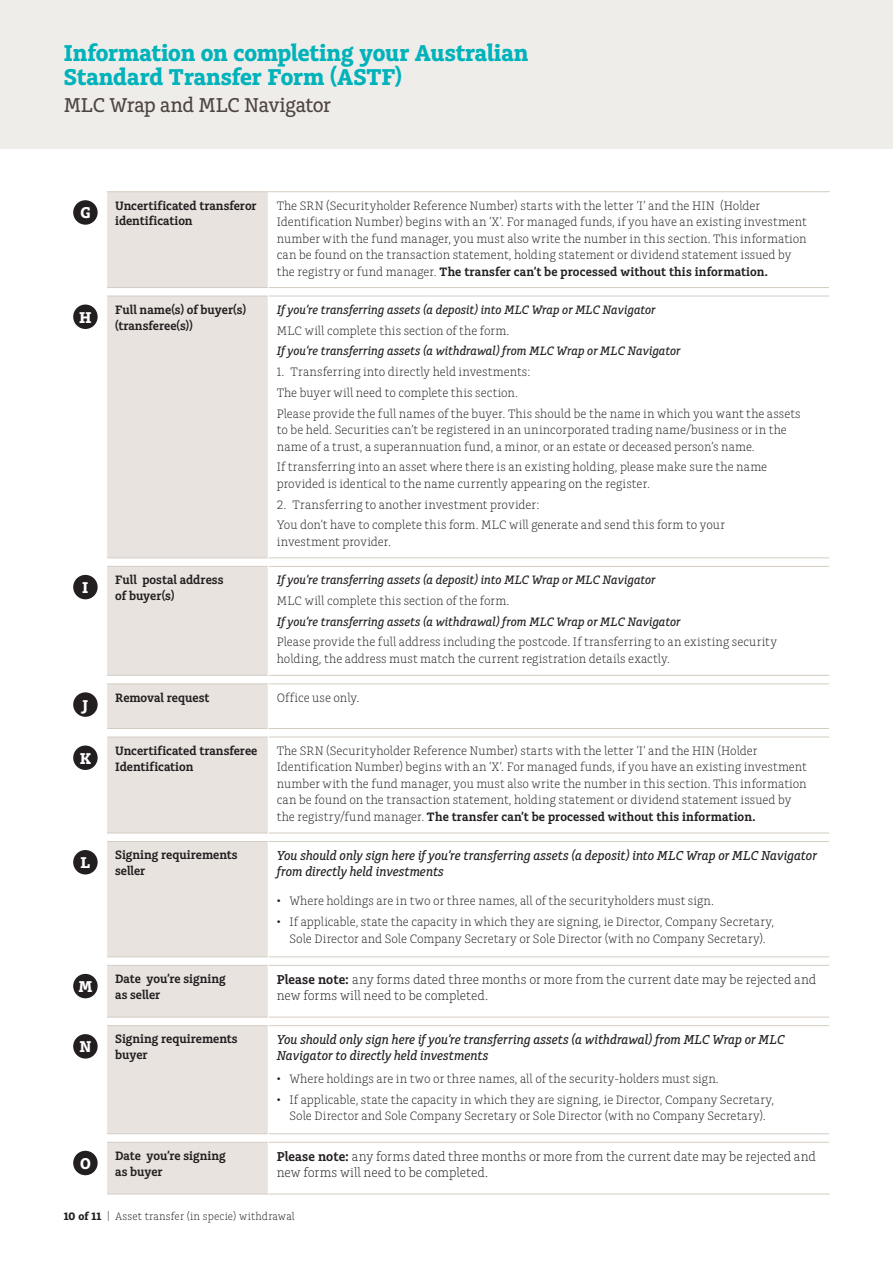
<style>
.page{position:relative;width:893px;height:1263px;background:#fff}
.page>*{position:absolute;margin:0;border:0;box-sizing:border-box;transform-origin:0 0}
.t1{font:700 24px/24px "Charlie Std";letter-spacing:-.005em;color:#00b2ba}
.t2{font:500 21px "Charlie Std";letter-spacing:-.01em;color:#4e4540}
.t3{font:700 16.35px "Charlie Std";color:#fff}
.t4{font:italic 500 13.5px/16.2px "Charlie Std";letter-spacing:-.005em;color:#231f20}
.t5{font:300 13.5px/16.2px "Charlie Std";color:#231f20}
.t6{font:300 12.75px/16.5px "Charlie Std";letter-spacing:.005em;color:#231f20}
.t7{font:600 12.75px/15.8px "Charlie Std";color:#231f20}
.t8{font:italic 500 12.75px "Charlie Std";color:#231f20}
.t9{font:300 11.25px "Charlie Std";letter-spacing:.015em;color:#231f20}
.s1{font-weight:600}
.s2{font-weight:700;font-size:11.4px}
.s3{font-size:11.4px}
</style>
<div class="page">
<div style="left:0;top:0;width:893px;height:149px;background:#efedea"></div>
<div style="left:107px;top:192px;width:161px;height:1001px;background:#e8e3df"></div>
<hr style="left:268px;top:191px;width:562px;height:1px;background:#d4cdc4">
<hr style="left:269px;top:287px;width:560px;height:1px;background:#d4cdc4">
<hr style="left:107px;top:191px;width:161px;height:1px;background:#d4cdc4">
<hr style="left:107px;top:287px;width:161px;height:1px;background:#d4cdc4">
<hr style="left:269px;top:296px;width:560px;height:1px;background:#d4cdc4">
<hr style="left:269px;top:557px;width:560px;height:1px;background:#d4cdc4">
<hr style="left:107px;top:296px;width:161px;height:1px;background:#d4cdc4">
<hr style="left:107px;top:557px;width:161px;height:1px;background:#d4cdc4">
<hr style="left:107px;top:566px;width:161px;height:1px;background:#d4cdc4">
<hr style="left:269px;top:566px;width:560px;height:1px;background:#d4cdc4">
<hr style="left:107px;top:675px;width:161px;height:1px;background:#d4cdc4">
<hr style="left:269px;top:675px;width:560px;height:1px;background:#d4cdc4">
<hr style="left:107px;top:683px;width:161px;height:1px;background:#d4cdc4">
<hr style="left:107px;top:728px;width:161px;height:1px;background:#d4cdc4">
<hr style="left:269px;top:683px;width:560px;height:1px;background:#d4cdc4">
<hr style="left:269px;top:728px;width:560px;height:1px;background:#d4cdc4">
<hr style="left:107px;top:737px;width:161px;height:1px;background:#d4cdc4">
<hr style="left:269px;top:737px;width:560px;height:1px;background:#d4cdc4">
<hr style="left:107px;top:833px;width:161px;height:1px;background:#d4cdc4">
<hr style="left:269px;top:833px;width:560px;height:1px;background:#d4cdc4">
<hr style="left:107px;top:841px;width:161px;height:1px;background:#d4cdc4">
<hr style="left:269px;top:841px;width:560px;height:1px;background:#d4cdc4">
<hr style="left:107px;top:956px;width:161px;height:1px;background:#d4cdc4">
<hr style="left:269px;top:956px;width:560px;height:1px;background:#d4cdc4">
<hr style="left:107px;top:965px;width:161px;height:1px;background:#d4cdc4">
<hr style="left:269px;top:965px;width:560px;height:1px;background:#d4cdc4">
<hr style="left:107px;top:1017px;width:161px;height:1px;background:#d4cdc4">
<hr style="left:269px;top:1017px;width:560px;height:1px;background:#d4cdc4">
<hr style="left:107px;top:1025px;width:161px;height:1px;background:#d4cdc4">
<hr style="left:269px;top:1025px;width:560px;height:1px;background:#d4cdc4">
<hr style="left:107px;top:1133px;width:161px;height:1px;background:#d4cdc4">
<hr style="left:269px;top:1133px;width:560px;height:1px;background:#d4cdc4">
<hr style="left:107px;top:1142px;width:161px;height:1px;background:#d4cdc4">
<hr style="left:269px;top:1142px;width:560px;height:1px;background:#d4cdc4">
<hr style="left:107px;top:1193px;width:161px;height:1px;background:#d4cdc4">
<hr style="left:268px;top:1193px;width:562px;height:1px;background:#d4cdc4">
<div style="left:73px;top:200px;width:25px;height:25px;background:#231f20;border-radius:50%"></div>
<div style="left:73px;top:304px;width:25px;height:25px;background:#231f20;border-radius:50%"></div>
<div style="left:73px;top:575px;width:25px;height:24px;background:#231f20;border-radius:50%"></div>
<div style="left:73px;top:692px;width:25px;height:25px;background:#231f20;border-radius:50%"></div>
<div style="left:73px;top:745px;width:25px;height:25px;background:#231f20;border-radius:50%"></div>
<div style="left:73px;top:850px;width:25px;height:24px;background:#231f20;border-radius:50%"></div>
<div style="left:73px;top:974px;width:25px;height:24px;background:#231f20;border-radius:50%"></div>
<div style="left:73px;top:1034px;width:25px;height:24px;background:#231f20;border-radius:50%"></div>
<div style="left:73px;top:1151px;width:25px;height:24px;background:#231f20;border-radius:50%"></div>
<h1 class="t1" style="left:64px;top:42px;width:466px">Information on completing your Australian<br>Standard Transfer Form (ASTF)</h1>
<h2 class="t2" style="left:64px;top:93px;width:269px">MLC Wrap and MLC Navigator</h2>
<p class="t3" style="left:80px;top:204px;width:12px">G</p>
<p class="t7" style="left:115px;top:198px;width:143px">Uncertificated transferor identification</p>
<p class="t6" style="left:277px;top:197px;width:532px">The SRN (Securityholder Reference Number) starts with the letter ‘I’ and the HIN (Holder Identification Number) begins with an ‘X’. For managed funds, if you have an existing investment number with the fund manager, you must also write the number in this section. This information can be found on the transaction statement, holding statement or dividend statement issued by the registry or fund manager. <span class="s1">The transfer can’t be processed without this information.</span></p>
<p class="t3" style="left:79px;top:308px;width:14px">H</p>
<p class="t7" style="left:115px;top:302px;width:132px">Full name(s) of buyer(s) (transferee(s))</p>
<p class="t8" style="left:277px;top:302px;width:380px">If you’re transferring assets (a deposit) into MLC Wrap or MLC Navigator</p>
<p class="t6" style="left:277px;top:322px;width:234px">MLC will complete this section of the form.</p>
<p class="t8" style="left:277px;top:344px;width:405px">If you’re transferring assets (a withdrawal) from MLC Wrap or MLC Navigator</p>
<p class="t6" style="left:277px;top:362px;width:525px;line-height:20.7px">1. Transferring into directly held investments:<br>The buyer will need to complete this section.<br>Please provide the full names of the buyer. This should be the name in which you want the assets</p>
<p class="t6" style="left:277px;top:422px;width:512px">to be held. Securities can’t be registered in an unincorporated trading name/business or in the name of a trust, a superannuation fund, a minor, or an estate or deceased person’s name.</p>
<p class="t6" style="left:277px;top:459px;width:492px">If transferring into an asset where there is an existing holding, please make sure the name provided is identical to the name currently appearing on the register.</p>
<p class="t6" style="left:277px;top:494px;width:450px;line-height:20.7px">2. Transferring to another investment provider:<br>You don’t have to complete this form. MLC will generate and send this form to your</p>
<p class="t6" style="left:277px;top:533px;width:116px">investment provider.</p>
<p class="t3" style="left:82px;top:578px;width:8px">I</p>
<p class="t7" style="left:115px;top:572px;width:110px">Full postal address of buyer(s)</p>
<p class="t8" style="left:277px;top:573px;width:380px">If you’re transferring assets (a deposit) into MLC Wrap or MLC Navigator</p>
<p class="t6" style="left:277px;top:593px;width:234px">MLC will complete this section of the form.</p>
<p class="t8" style="left:277px;top:614px;width:405px">If you’re transferring assets (a withdrawal) from MLC Wrap or MLC Navigator</p>
<p class="t6" style="left:277px;top:634px;width:502px">Please provide the full address including the postcode. If transferring to an existing security holding, the address must match the current registration details exactly.</p>
<p class="t3" style="left:83px;top:696px;width:7px">J</p>
<p class="t7" style="left:115px;top:690px;width:96px">Removal request</p>
<p class="t6" style="left:277px;top:689px;width:84px">Office use only.</p>
<p class="t3" style="left:80px;top:749px;width:13px">K</p>
<p class="t7" style="left:115px;top:743px;width:144px">Uncertificated transferee<br>Identification</p>
<p class="t6" style="left:277px;top:742px;width:532px">The SRN (Securityholder Reference Number) starts with the letter ‘I’ and the HIN (Holder Identification Number) begins with an ‘X’. For managed funds, if you have an existing investment number with the fund manager, you must also write the number in this section. This information can be found on the transaction statement, holding statement or dividend statement issued by the registry/fund manager. <span class="s1">The transfer can’t be processed without this information.</span></p>
<p class="t3" style="left:81px;top:853px;width:11px">L</p>
<p class="t7" style="left:115px;top:847px;width:124px">Signing requirements seller</p>
<p class="t4" style="left:277px;top:847px;width:542px">You should only sign here if you’re transferring assets (a deposit) into MLC Wrap or MLC Navigator from directly held investments</p>
<p class="t6" style="left:277px;top:893px;width:439px">• Where holdings are in two or three names, all of the securityholders must sign.</p>
<p class="t6" style="left:277px;top:914px;width:499px;text-align:center">• If applicable, state the capacity in which they are signing, ie Director, Company Secretary,<br>Sole Director and Sole Company Secretary or Sole Director (with no Company Secretary).</p>
<p class="t3" style="left:78px;top:977px;width:16px">M</p>
<p class="t7" style="left:115px;top:971px;width:112px">Date you’re signing as seller</p>
<p class="t5" style="left:277px;top:971px;width:541px"><span class="s1">Please note:</span> any forms dated three months or more from the current date may be rejected and new forms will need to be completed.</p>
<p class="t3" style="left:79px;top:1037px;width:14px">N</p>
<p class="t7" style="left:115px;top:1031px;width:124px">Signing requirements buyer</p>
<p class="t4" style="left:277px;top:1031px;width:509px">You should only sign here if you’re transferring assets (a withdrawal) from MLC Wrap or MLC<br>Navigator to directly held investments</p>
<p class="t6" style="left:277px;top:1071px;width:444px">• Where holdings are in two or three names, all of the security-holders must sign.</p>
<p class="t6" style="left:277px;top:1091px;width:499px;text-align:center">• If applicable, state the capacity in which they are signing, ie Director, Company Secretary,<br>Sole Director and Sole Company Secretary or Sole Director (with no Company Secretary).</p>
<p class="t3" style="left:80px;top:1154px;width:12px">O</p>
<p class="t7" style="left:115px;top:1148px;width:112px">Date you’re signing as buyer</p>
<p class="t5" style="left:277px;top:1148px;width:541px"><span class="s1">Please note:</span> any forms dated three months or more from the current date may be rejected and new forms will need to be completed.</p>
<p class="t9" style="left:64px;top:1210px;width:232px"><span class="s2">10 of 11</span> <span class="s3">|</span> Asset transfer (in specie) withdrawal</p>
</div>
